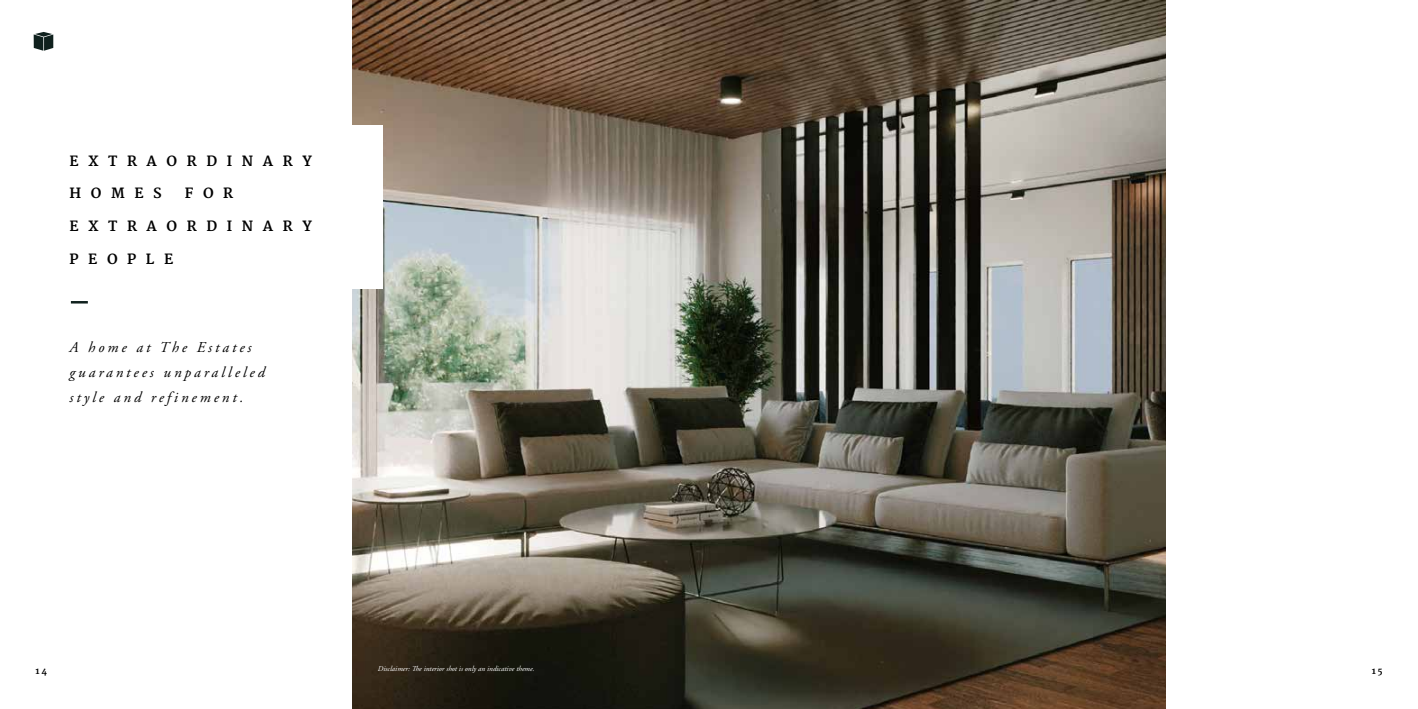
<style>
.page{position:relative;width:1418px;height:709px;background:#fff}
.page>*{position:absolute;margin:0;border:0;box-sizing:border-box;transform-origin:0 0}
.t1{font:italic 15px/25px "Adobe Garamond Pro";letter-spacing:.2em;color:#000}
.t2{font:700 13.75px "Merriweather";letter-spacing:.7em;color:#000}
.t3{font:700 8.75px "Merriweather";color:#000}
.t4{font:italic 7.5px "Adobe Garamond Pro";color:#fff}
</style>
<div class="page">
<img style="left:352px;top:0;width:813px;height:709px">
<div style="left:84px;top:125px;width:299px;height:164px;background:#fff"></div>
<svg style="left:71px;top:301px;width:17px;height:2px"></svg>
<svg style="left:34px;top:32px;width:19px;height:19px"></svg>
<p class="t2" style="left:70px;top:153px;width:244px">EXTRAORDINARY</p>
<p class="t2" style="left:70px;top:185px;width:94px">HOMES</p>
<p class="t2" style="left:185px;top:185px;width:50px">FOR</p>
<p class="t2" style="left:70px;top:218px;width:244px">EXTRAORDINARY</p>
<p class="t2" style="left:70px;top:251px;width:105px">PEOPLE</p>
<p class="t1" style="left:70px;top:335px;width:197px">A home at The Estates guarantees unparalleled style and refinement.</p>
<p class="t4" style="left:378px;top:664px;width:158px">Disclaimer: The interior shot is only an indicative theme.</p>
<p class="t3" style="left:35px;top:665px;width:13px">14</p>
<p class="t3" style="left:1371px;top:665px;width:12px">15</p>
</div>
